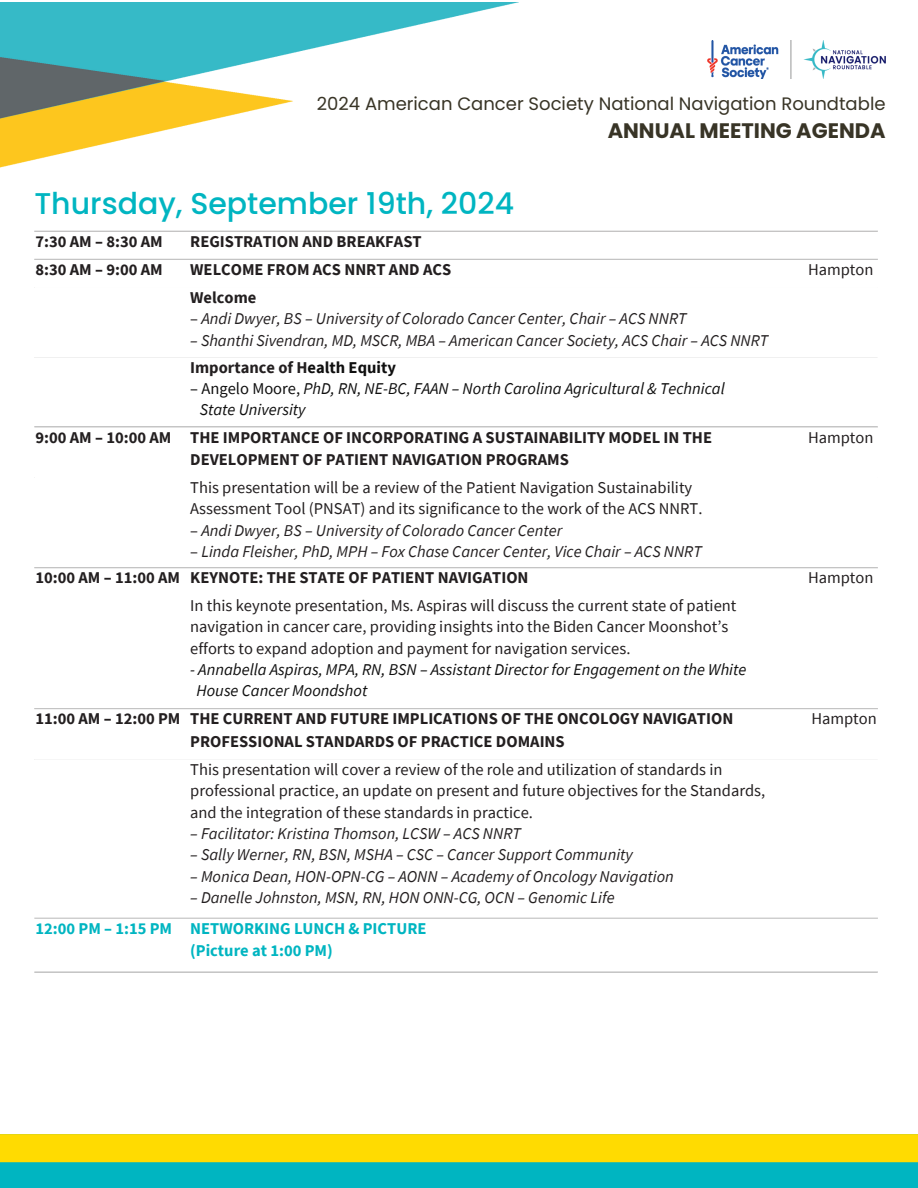
<style>
.page{position:relative;width:918px;height:1188px;background:#fff}
.page>*{position:absolute;margin:0;border:0;box-sizing:border-box;transform-origin:0 0}
.t1{font:500 30px "Poppins";color:#00b5c1}
.t2{font:700 21px "Poppins";color:#383426}
.t3{font:18px "Poppins";color:#383426}
.t4{font:16.5px/21.3px "Source Sans Pro";color:#231f20}
.t5{font:italic 16.5px "Source Sans Pro";color:#231f20}
.t6{font:700 16.5px/22.5px "Source Sans Pro";color:#231f20}
.t7{font:italic 16.5px "Source Sans Pro";color:#0f0f0f}
.t8{font:700 16.5px/22.5px "Source Sans Pro";color:#00b5c1}
.s1{font-style:normal}
.s2{color:#0f0f0f}
</style>
<div class="page">
<img style="left:0;top:2px;width:518px;height:165px">
<img style="left:708px;top:41px;width:178px;height:37px">
<div style="left:0;top:1134px;width:918px;height:54px;background:#00b5c1"></div>
<div style="left:0;top:1134px;width:918px;height:28px;background:#ffdb01"></div>
<hr style="left:34px;top:231px;width:844px;height:1px;background:#c4c4c4">
<hr style="left:34px;top:259px;width:844px;height:1px;background:#c4c4c4">
<hr style="left:34px;top:426px;width:844px;height:1px;background:#c4c4c4">
<hr style="left:34px;top:567px;width:844px;height:1px;background:#c4c4c4">
<hr style="left:34px;top:708px;width:844px;height:1px;background:#c4c4c4">
<hr style="left:34px;top:971px;width:844px;height:2px;background:#c4c4c4">
<hr style="left:34px;top:918px;width:844px;height:1px;background:#c0c0c0">
<p class="t3" style="left:317px;top:91px;width:570px">2024 American Cancer Society National Navigation Roundtable</p>
<p class="t2" style="left:608px;top:116px;width:279px">ANNUAL MEETING AGENDA</p>
<p class="t1" style="left:34px;top:182px;width:481px">Thursday, September 19th, 2024</p>
<h1 class="t6" style="left:35px;top:230px;width:129px">7:30 AM – 8:30 AM</h1>
<p class="t6" style="left:190px;top:230px;width:233px">REGISTRATION AND BREAKFAST</p>
<p class="t6" style="left:35px;top:258px;width:129px">8:30 AM – 9:00 AM</p>
<p class="t6" style="left:190px;top:258px;width:263px">WELCOME FROM ACS NNRT AND ACS</p>
<p class="t4" style="left:808px;top:259px;width:67px">Hampton</p>
<p class="t6" style="left:190px;top:286px;width:68px">Welcome</p>
<p class="t5" style="left:190px;top:308px;width:498px"><span class="s1">–</span> Andi Dwyer, BS – University of Colorado Cancer Center, Chair – ACS NNRT</p>
<p class="t5" style="left:190px;top:329px;width:580px">– Shanthi Sivendran, MD, MSCR, MBA – American Cancer Society, ACS Chair – ACS NNRT</p>
<p class="t6" style="left:190px;top:356px;width:207px">Importance of H<span class="s2">ealth Equity</span></p>
<p class="t7" style="left:190px;top:378px;width:536px"><span class="s1">– Angelo Moore,</span> PhD, RN, NE-BC, FAAN – North Carolina Agricultural &amp; Technical</p>
<p class="t7" style="left:200px;top:399px;width:107px">State University</p>
<p class="t6" style="left:35px;top:426px;width:137px">9:00 AM – 10:00 AM</p>
<p class="t6" style="left:190px;top:426px;width:523px">THE IMPORTANCE OF INCORPORATING A SUSTAINABILITY MODEL IN THE<br>DEVELOPMENT OF PATIENT NAVIGATION PROGRAMS</p>
<p class="t4" style="left:808px;top:426px;width:67px">Hampton</p>
<p class="t4" style="left:190px;top:477px;width:514px">This presentation will be a review of the Patient Navigation Sustainability<br>Assessment Tool (PNSAT) and its significance to the work of the ACS NNRT.</p>
<p class="t5" style="left:190px;top:520px;width:374px"><span class="s1">–</span> Andi Dwyer, BS – University of Colorado Cancer Center</p>
<p class="t5" style="left:190px;top:541px;width:513px"><span class="s1">–</span> Linda Fleisher, PhD, MPH – Fox Chase Cancer Center, Vice Chair – ACS NNRT</p>
<p class="t6" style="left:35px;top:566px;width:146px">10:00 AM – 11:00 AM</p>
<p class="t6" style="left:190px;top:566px;width:340px">KEYNOTE: THE STATE OF PATIENT NAVIGATION</p>
<p class="t4" style="left:808px;top:567px;width:67px">Hampton</p>
<p class="t4" style="left:190px;top:594px;width:548px">In this keynote presentation, Ms. Aspiras will discuss the current state of patient navigation in cancer care, providing insights into the Biden Cancer Moonshot’s efforts to expand adoption and payment for navigation services.</p>
<p class="t7" style="left:190px;top:659px;width:558px">- Annabella Aspiras, MPA, RN, BSN – Assistant Director for Engagement on the White</p>
<p class="t7" style="left:197px;top:680px;width:172px">House Cancer Moondshot</p>
<p class="t6" style="left:35px;top:707px;width:147px">11:00 AM – 12:00 PM</p>
<p class="t6" style="left:190px;top:707px;width:545px">THE CURRENT AND FUTURE IMPLICATIONS OF THE ONCOLOGY NAVIGATION<br>PROFESSIONAL STANDARDS OF PRACTICE DOMAINS</p>
<p class="t4" style="left:811px;top:708px;width:67px">Hampton</p>
<p class="t4" style="left:190px;top:758px;width:577px">This presentation will cover a review of the role and utilization of standards in professional practice, an update on present and future objectives for the Standards, and the integration of these standards in practice.</p>
<p class="t5" style="left:190px;top:823px;width:332px">– Facilitator: Kristina Thomson, LCSW – ACS NNRT</p>
<p class="t5" style="left:190px;top:844px;width:444px">– Sally Werner, RN, BSN, MSHA – CSC – Cancer Support Community</p>
<p class="t5" style="left:190px;top:865px;width:485px">– Monica Dean, HON-OPN-CG – AONN – Academy of Oncology Navigation</p>
<p class="t5" style="left:190px;top:887px;width:426px">– Danelle Johnston, MSN, RN, HON ONN-CG, OCN – Genomic Life</p>
<p class="t8" style="left:190px;top:917px;width:238px;text-indent:-155px">12:00 PM – 1:15 PM NETWORKING LUNCH &amp; PICTURE (Picture at 1:00 PM)</p>
</div>
